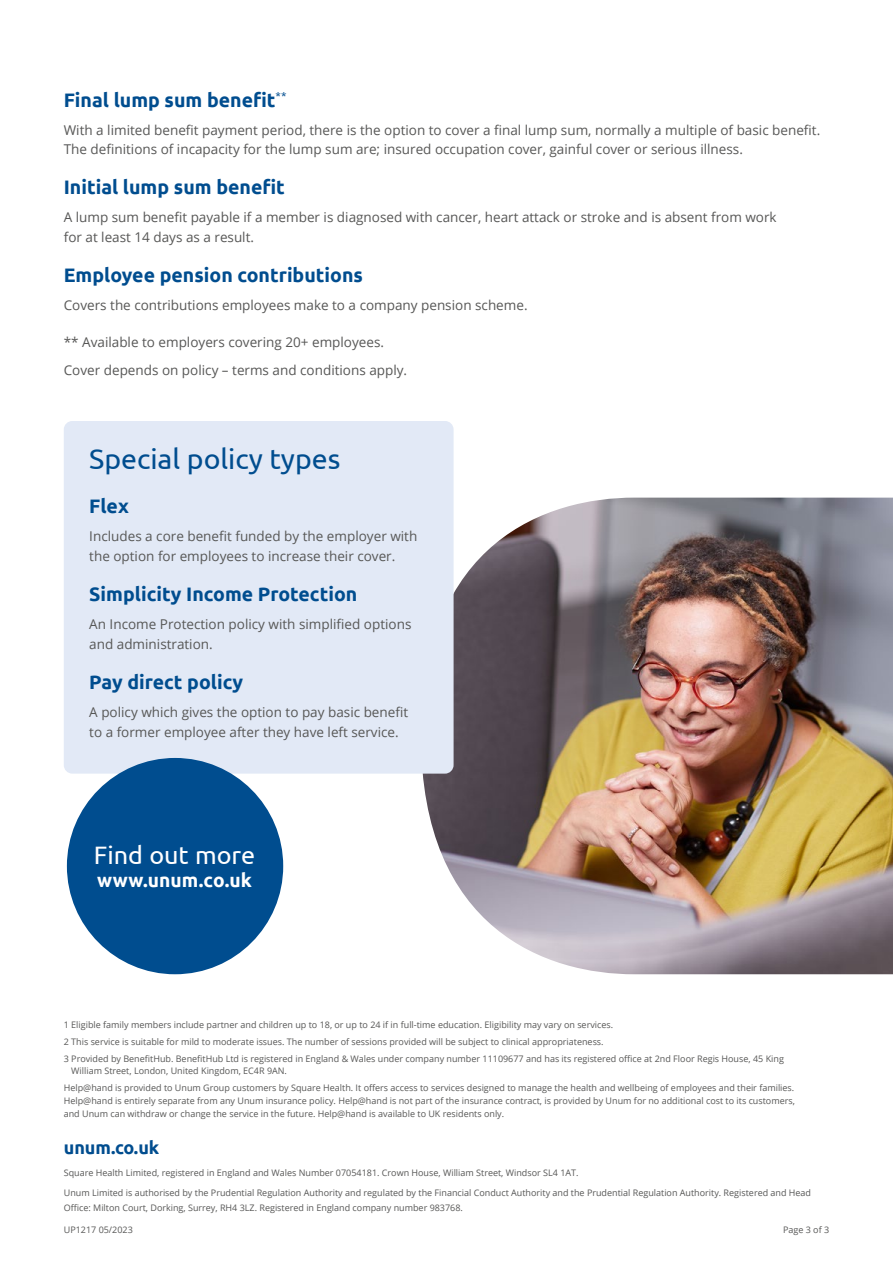
<style>
.page{position:relative;width:893px;height:1263px;background:#fff}
.page>*{position:absolute;margin:0;border:0;box-sizing:border-box;transform-origin:0 0}
.t1{font:28.5px "Ubuntu";color:#004d8f}
.t2{font:25.2px "Ubuntu";color:#fff}
.t3{font:700 19.5px "Ubuntu";color:#004d8f}
.t4{font:700 19.2px "Ubuntu";color:#fff}
.t5{font:700 18px "Ubuntu";color:#004d8f}
.t6{font:13.5px/19.5px "Open Sans";color:#575756}
.t7{font:9px/17px "Open Sans";color:#575756}
</style>
<div class="page">
<img style="left:422px;top:498px;width:471px;height:476px">
<div style="left:64px;top:421px;width:390px;height:353px;background:#e2e9f6;border-radius:9px"></div>
<div style="left:67px;top:758px;width:216px;height:216px;background:#004d8f;border-radius:50%"></div>
<h3 class="t3" style="left:64px;top:88px;width:224px">Final lump sum benefit<sup>**</sup></h3>
<h3 class="t6" style="left:64px;top:120px;width:758px">With a limited benefit payment period, there is the option to cover a final lump sum, normally a multiple of basic benefit.<br>The definitions of incapacity for the lump sum are; insured occupation cover, gainful cover or serious illness.</h3>
<h3 class="t3" style="left:64px;top:176px;width:223px">Initial lump sum benefit</h3>
<h3 class="t6" style="left:64px;top:207px;width:714px">A lump sum benefit payable if a member is diagnosed with cancer, heart attack or stroke and is absent from work for at least 14 days as a result.</h3>
<h3 class="t3" style="left:64px;top:264px;width:301px">Employee pension contributions</h3>
<h3 class="t6" style="left:64px;top:295px;width:465px">Covers the contributions employees make to a company pension scheme.</h3>
<h3 class="t6" style="left:64px;top:328px;width:345px;line-height:28px">** Available to employers covering 20+ employees.<br>Cover depends on policy – terms and conditions apply.</h3>
<h1 class="t1" style="left:89px;top:441px;width:253px">Special policy types</h1>
<h3 class="t3" style="left:89px;top:494px;width:41px">Flex</h3>
<h3 class="t6" style="left:89px;top:526px;width:330px">Includes a core benefit funded by the employer with the option for employees to increase their cover.</h3>
<h3 class="t3" style="left:89px;top:582px;width:270px">Simplicity Income Protection</h3>
<h3 class="t6" style="left:89px;top:614px;width:324px">An Income Protection policy with simplified options and administration.</h3>
<h3 class="t3" style="left:89px;top:670px;width:155px">Pay direct policy</h3>
<h3 class="t6" style="left:89px;top:702px;width:320px">A policy which gives the option to pay basic benefit to a former employee after they have left service.</h3>
<h2 class="t2" style="left:94px;top:840px;width:163px">Find out more</h2>
<h3 class="t4" style="left:97px;top:869px;width:156px">www.unum.co.uk</h3>
<p class="t7" style="left:64px;top:1015px;width:722px">1 Eligible family members include partner and children up to 18, or up to 24 if in full-time education. Eligibility may vary on services.<br>2 This service is suitable for mild to moderate issues. The number of sessions provided will be subject to clinical appropriateness.<br>3 Provided by BenefitHub. BenefitHub Ltd is registered in England &amp; Wales under company number 11109677 and has its registered office at 2nd Floor Regis House, 45 King</p>
<p class="t7" style="left:64px;top:1062px;width:732px;text-indent:7px">William Street, London, United Kingdom, EC4R 9AN.<br>Help@hand is provided to Unum Group customers by Square Health. It offers access to services designed to manage the health and wellbeing of employees and their families.</p>
<p class="t7" style="left:64px;top:1094px;width:733px;line-height:12.8px">Help@hand is entirely separate from any Unum insurance policy. Help@hand is not part of the insurance contract, is provided by Unum for no additional cost to its customers, and Unum can withdraw or change the service in the future. Help@hand is available to UK residents only.</p>
<h3 class="t5" style="left:64px;top:1136px;width:97px">unum.co.uk</h3>
<p class="t7" style="left:64px;top:1163px;width:749px;line-height:19.2px">Square Health Limited, registered in England and Wales Number 07054181. Crown House, William Street, Windsor SL4 1AT.<br>Unum Limited is authorised by the Prudential Regulation Authority and regulated by the Financial Conduct Authority and the Prudential Regulation Authority. Registered and Head</p>
<p class="t7" style="left:64px;top:1199px;width:401px">Office: Milton Court, Dorking, Surrey, RH4 3LZ. Registered in England company number 983768.</p>
<p class="t7" style="left:64px;top:1221px;width:71px">UP1217 05/2023</p>
<p class="t7" style="left:783px;top:1221px;width:48px">Page 3 of 3</p>
</div>
